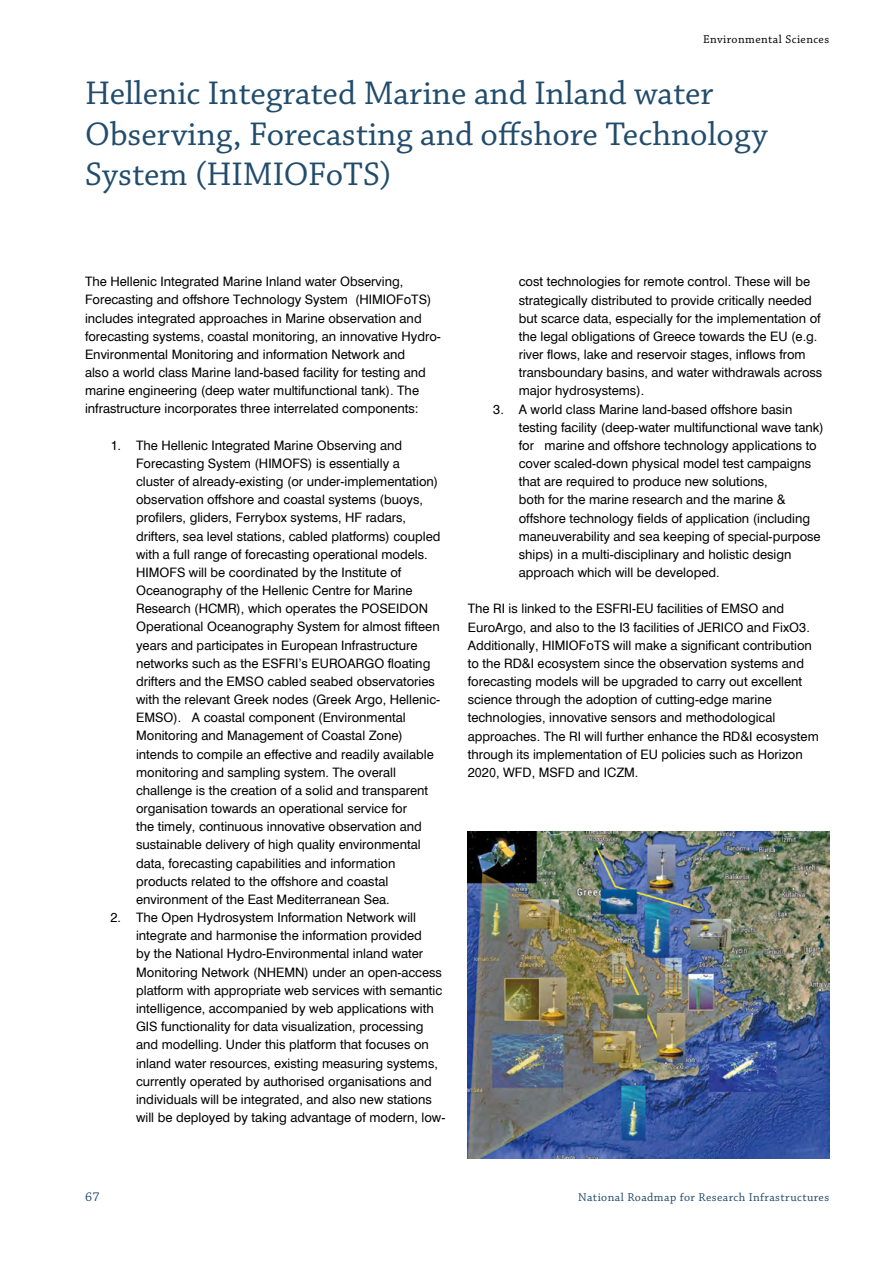
<style>
.page{position:relative;width:893px;height:1263px;background:#fff}
.page>*{position:absolute;margin:0;border:0;box-sizing:border-box;transform-origin:0 0}
.t1{font:34.5px/40.5px "Chaparral Pro";color:#224c6c}
.t2{font:13.5px "Chaparral Pro";color:#224c6c}
.t3{font:12.75px/18.1px "Mg Helvetica";color:#000}
.t4{font:12px "Chaparral Pro";letter-spacing:.035em;color:#224c6c}
.t5{font:12px "Chaparral Pro";letter-spacing:.035em;color:#000}
</style>
<div class="page">
<img style="left:468px;top:831px;width:361px;height:327px">
<p class="t5" style="left:703px;top:32px;width:128px">Environmental Sciences</p>
<h1 class="t1" style="left:85px;top:75px;width:684px">Hellenic Integrated Marine and Inland water<br>Observing, Forecasting and offshore Technology<br>System (HIMIOFoTS)</h1>
<p class="t3" style="left:85px;top:272px;width:357px">The Hellenic Integrated Marine Inland water Observing, Forecasting and offshore Technology System (H IMIOFoTS) includes integrated approaches in Marine observation and forecasting systems, coastal monitoring, an innovative Hydro-Environmental Monitoring and information Network and<br>also a world class Marine land-based facility for testing and marine engineering (deep water multifunctional tank). The infrastructure incorporates three interrelated components:</p>
<p class="t3" style="left:136px;top:436px;width:306px;text-indent:-26px">1. The Hellenic Integrated Marine Observing and Forecasting System (H IMOFS) is essentially a cluster of already-existing (or under-implementation) observation offshore and coastal systems (buoys, profilers, gliders, Ferrybox systems, HF radars, drifters, sea level stations, cabled platforms) coupled with a full range of forecasting operational models.<br>H IMOFS will be coordinated by the Institute of Oceanography of the Hellenic Centre for Marine Research (HCMR), which operates the POSEIDON Operational Oceanography System for almost fifteen years and participates in European Infrastructure networks such as the ESFRI's EUROARGO floating drifters and the EMSO cabled seabed observatories with the relevant Greek nodes (Greek Argo, H ellenic-EMSO). A coastal component (Environmental Monitoring and Management of Coastal Zone) intends to compile an effective and readily available monitoring and sampling system. The overall challenge is the creation of a solid and transparent organisation towards an operational service for<br>the timely, continuous innovative observation and sustainable delivery of high quality environmental data, forecasting capabilities and information products related to the offshore and coastal environment of the East Mediterranean Sea.</p>
<p class="t3" style="left:136px;top:908px;width:311px;text-indent:-26px">2. The Open Hydrosystem Information N etwork will integrate and harmonise the information provided<br>by the National Hydro-Environmental inland water Monitoring Network (NH EMN) under an open-access platform with appropriate web services with semantic intelligence, accompanied by web applications with GIS functionality for data visualization, processing and modelling. Under this platform that focuses on inland water resources, existing measuring systems, currently operated by authorised organisations and individuals will be integrated, and also new stations will be deployed by taking advantage of modern, low-</p>
<p class="t3" style="left:519px;top:273px;width:305px">cost technologies for remote control. These will be strategically distributed to provide critically needed but scarce data, especially for the implementation of the legal obligations of Greece towards the EU (e.g. river flows, lake and reservoir stages, inflows from transboundary basins, and water withdrawals across major hydrosystems).</p>
<p class="t3" style="left:519px;top:400px;width:307px;text-indent:-26px">3. A world class Marine land-based offshore basin testing facility (deep-water multifunctional wave tank) for marine and offshore technology applications to cover scaled-down physical model test campaigns that are required to produce new solutions,<br>both for the marine research and the marine &amp; offshore technology fields of application (including maneuverability and sea keeping of special-purpose ships) in a multi-disciplinary and holistic design approach which will be developed.</p>
<p class="t3" style="left:468px;top:600px;width:352px">The RI is linked to the ESFRI-EU facilities of EMSO and EuroArgo, and also to the I3 facilities of JERICO and FixO3.<br>Additionally, H IMIOFoTS will make a significant contribution to the RD&amp;I ecosystem since the observation systems and forecasting models will be upgraded to carry out excellent science through the adoption of cutting-edge marine technologies, innovative sensors and methodological approaches. The RI will further enhance the RD&amp;I ecosystem through its implementation of EU policies such as Horizon 2020, WFD, MSFD and ICZM.</p>
<p class="t2" style="left:85px;top:1189px;width:16px">67</p>
<p class="t4" style="left:578px;top:1191px;width:252px">National Roadmap for Research Infrastructures</p>
</div>
